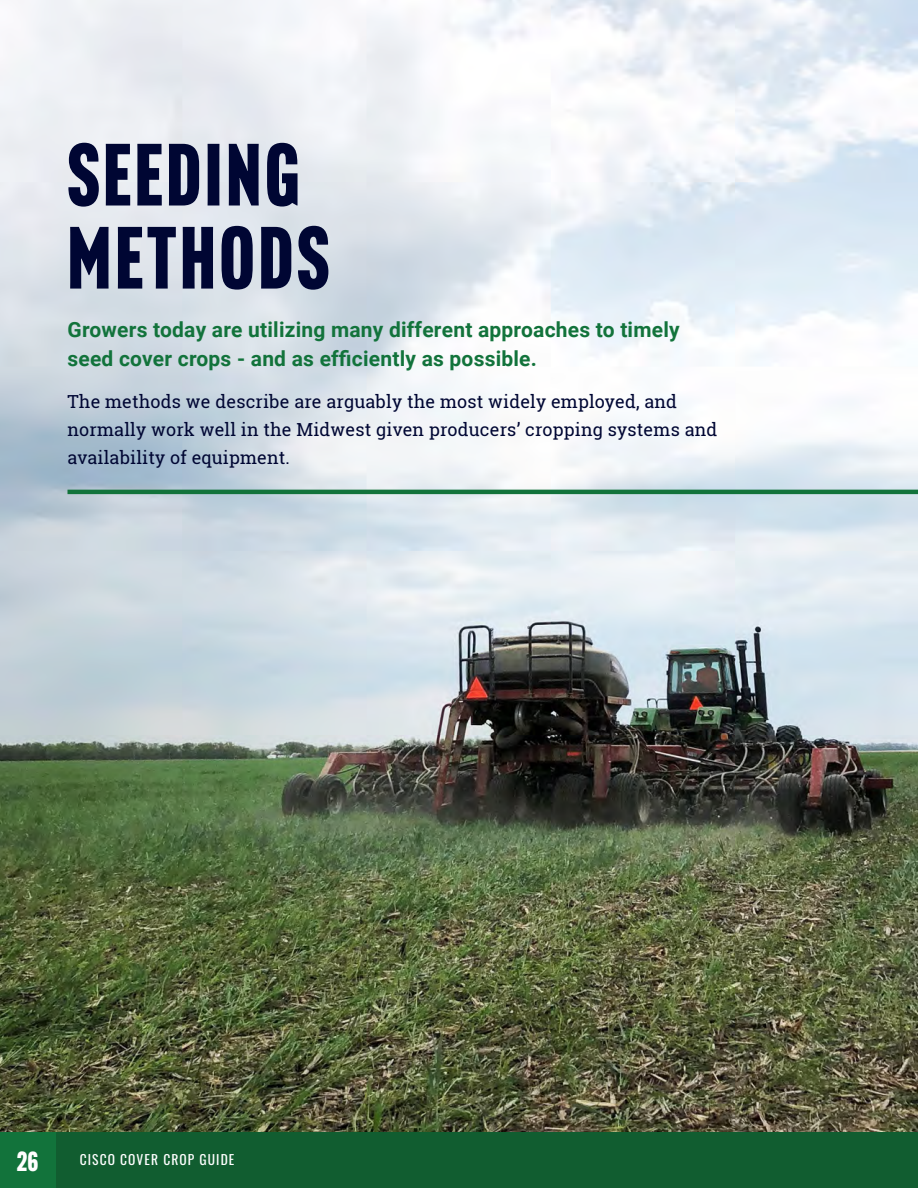
<style>
.page{position:relative;width:918px;height:1188px;background:#fff}
.page>*{position:absolute;margin:0;border:0;box-sizing:border-box;transform-origin:0 0}
.t1{font:86.25px/83.1px "Headline Gothic ATF";letter-spacing:.04em;color:#000633}
.Sans_Serif_Body_Copy{font:27px "Headline Gothic ATF";color:#fff}
.Serif_Body_Copy{font:700 21px/28.5px "Roboto";letter-spacing:.01em;color:#12733b}
.Serif_Body_Copy-2{font:18px/28.5px "Roboto Slab";letter-spacing:.01em;color:#000633}
.Sans_Serif_Body_Copy-2{font:13.5px "Oswald";letter-spacing:.08em;color:#fff}
</style>
<div class="page">
<img style="left:0;top:0;width:918px;height:1133px">
<div style="left:0;top:1133px;width:918px;height:55px;background:#115d30"></div>
<div style="left:0;top:1133px;width:55px;height:55px;background:#12733b"></div>
<hr style="left:68px;top:490px;width:850px;height:4px;background:#12733b">
<p class="t1" style="left:68px;top:135px;width:263px">SEEDING<br>METHODS</p>
<p class="Serif_Body_Copy" style="left:68px;top:315px;width:614px">Growers today are utilizing many different approaches to timely seed cover crops - and as efficiently as possible.</p>
<p class="Serif_Body_Copy-2" style="left:68px;top:387px;width:651px">The methods we describe are arguably the most widely employed, and normally work well in the Midwest given producers’ cropping systems and availability of equipment.</p>
<p class="Sans_Serif_Body_Copy" style="left:17px;top:1145px;width:23px">26</p>
<p class="Sans_Serif_Body_Copy-2" style="left:80px;top:1148px;width:156px">CISCO COVER CROP GUIDE</p>
</div>
